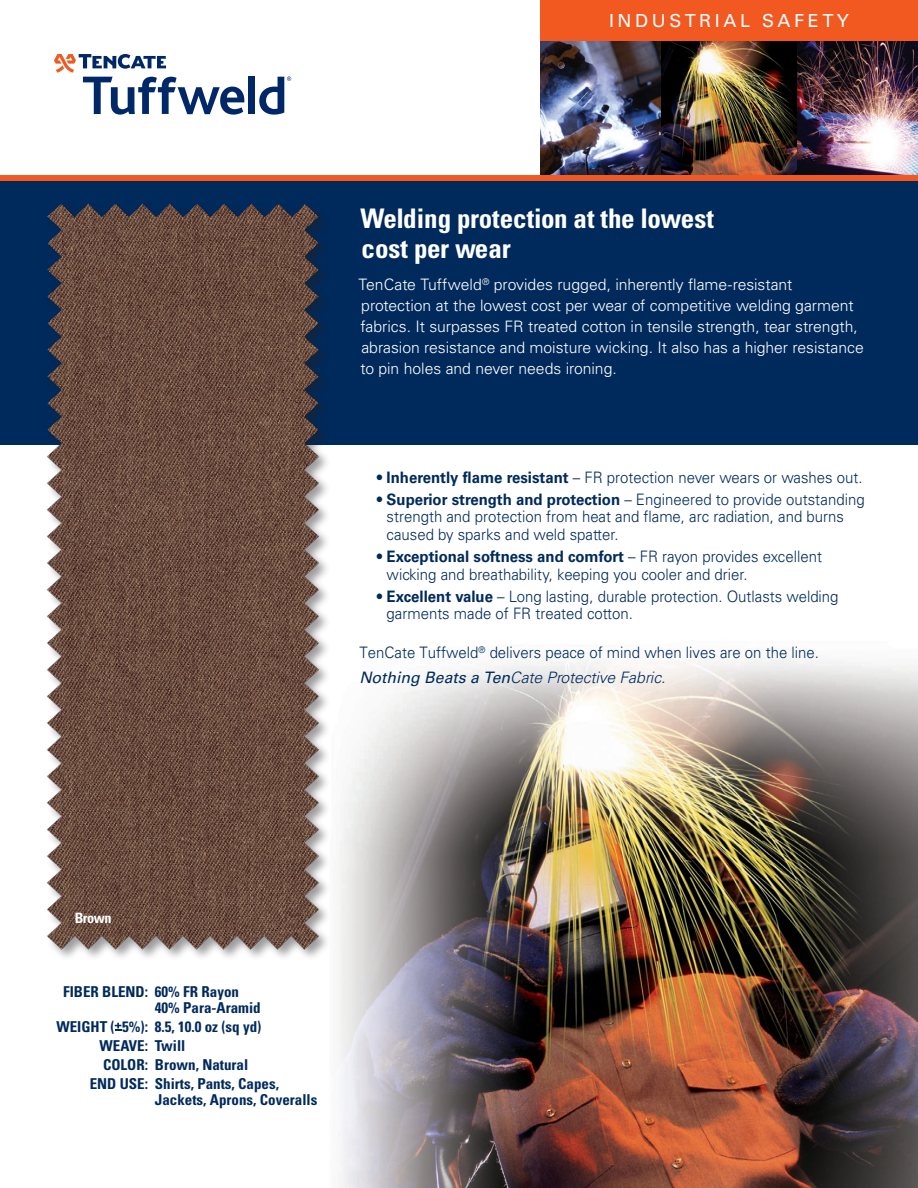
<style>
.page{position:relative;width:918px;height:1188px;background:#fff}
.page>*{position:absolute;margin:0;border:0;box-sizing:border-box;transform-origin:0 0}
.Front_Main_Head_Rev{font:700 condensed 27px/30px "Univers";color:#fff}
.Catagory-heading{font:18px "Univers";letter-spacing:.2em;color:#fff}
.Front_Bullets_-_Blue{font:300 15.75px/17.2px "Univers";color:#002a5c;scale:.95 1}
.Front_Main_Rev_Text{font:300 15.75px/21px "Univers";letter-spacing:-.005em;color:#fff}
.Front_Main_Rev_Text-2{font:italic 300 15.75px "Univers";letter-spacing:-.015em;color:#002a5c}
.Fiber_Specs{font:700 condensed 15px/15.8px "Univers";color:#002a5c}
.t1{font:700 condensed 14.25px "Univers";color:#fff}
.s1{font-weight:700}
.s2{font-weight:400}
</style>
<div class="page">
<img style="left:340px;top:659px;width:578px;height:529px">
<img style="left:796px;top:41px;width:122px;height:135px">
<img style="left:540px;top:41px;width:122px;height:135px">
<img style="left:662px;top:41px;width:134px;height:135px">
<div style="left:540px;top:0;width:378px;height:41px;background:#f15921"></div>
<div style="left:0;top:181px;width:918px;height:264px;background:#002a5c"></div>
<div style="left:0;top:176px;width:918px;height:5px;background:#f15921"></div>
<div style="left:44px;top:201px;width:286px;height:759px;background:#231f20;opacity:.45"></div>
<img style="left:44px;top:202px;width:281px;height:755px">
<svg style="left:115px;top:1023px;width:6px;height:8px"></svg>
<div style="left:249px;top:77px;width:6px;height:37px;background:#002868"></div>
<svg style="left:54px;top:54px;width:190px;height:61px"></svg>
<svg style="left:259px;top:76px;width:32px;height:39px"></svg>
<p class="Catagory-heading" style="left:609px;top:10px;width:241px">INDUSTRIAL SAFETY</p>
<p class="Front_Main_Head_Rev" style="left:361px;top:203px;width:355px">Welding protection at the lowest cost per wear</p>
<p class="Front_Main_Rev_Text" style="left:359px;top:274px;width:507px">TenCate Tuffweld<sup>®</sup> provides rugged, inherently flame-resistant protection at the lowest cost per wear of competitive welding garment fabrics. It surpasses FR treated cotton in tensile strength, tear strength, abrasion resistance and moisture wicking. It also has a higher resistance to pin holes and never needs ironing.</p>
<p class="Front_Bullets_-_Blue" style="left:376px;top:468px;width:514px">• <span class="s1">Inherently flame resistant</span> – FR protection never wears or washes out.</p>
<p class="Front_Bullets_-_Blue" style="left:387px;top:491px;width:505px;text-indent:-11px">• <span class="s1">Superior strength and protection</span> – Engineered to provide outstanding strength and protection from heat and flame, arc radiation, and burns caused by sparks and weld spatter.</p>
<p class="Front_Bullets_-_Blue" style="left:387px;top:548px;width:460px;text-indent:-11px">• <span class="s1">Exceptional softness and comfort</span> – FR rayon provides excellent wicking and breathability, keeping you cooler and drier.</p>
<p class="Front_Bullets_-_Blue" style="left:387px;top:588px;width:477px;text-indent:-11px">• <span class="s1">Excellent value</span> – Long lasting, durable protection. Outlasts welding garments made of FR treated cotton.</p>
<p class="Front_Bullets_-_Blue" style="left:360px;top:644px;width:485px">TenCate Tuffweld<sup>®</sup> delivers peace of mind when lives are on the line.</p>
<p class="Front_Main_Rev_Text-2" style="left:360px;top:668px;width:307px"><span class="s2">Nothing Beats a Ten</span>Cate Protective Fabric.</p>
<p class="t1" style="left:75px;top:909px;width:39px">Brown</p>
<p class="Fiber_Specs" style="left:155px;top:984px;width:107px;text-indent:-92px">fiber blend: 60% FR Rayon<br>40% Para-Aramid</p>
<p class="Fiber_Specs" style="left:56px;top:1019px;width:207px">WEI GHT ( 5%): 8.5, 10.0 oz (sq yd)</p>
<p class="Fiber_Specs" style="left:100px;top:1038px;width:87px">WEAVE: Twill</p>
<p class="Fiber_Specs" style="left:103px;top:1057px;width:147px">COLOR: Brown, Natural</p>
<p class="Fiber_Specs" style="left:155px;top:1076px;width:164px;text-indent:-35px">USE: Shirts, Pants, Capes,<br>Jackets, Aprons, Coveralls</p>
</div>
